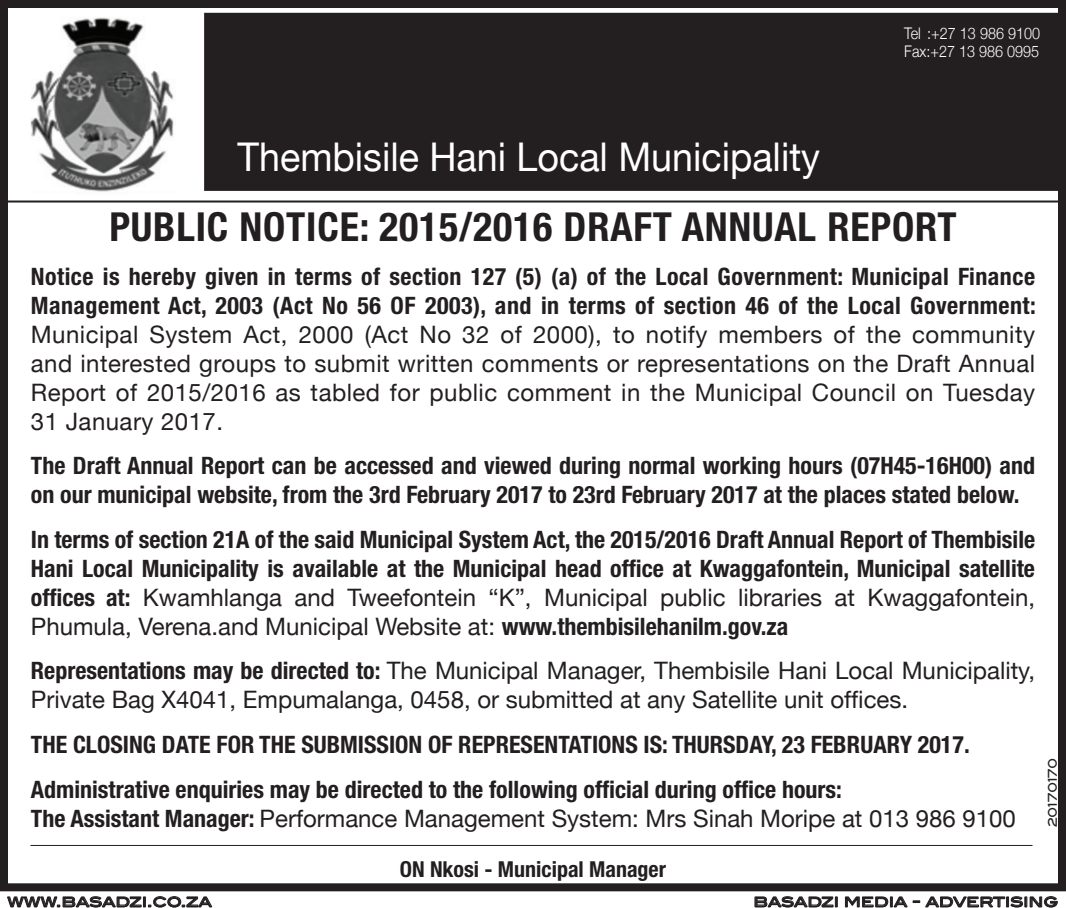
<style>
.page{position:relative;width:1066px;height:908px;background:#fff}
.page>*{position:absolute;margin:0;border:0;box-sizing:border-box;transform-origin:0 0}
.t1{font:700 condensed 40px "Helvetica Neue";letter-spacing:.02em;color:#231f20}
.t2{font:39.6px "Helvetica Neue";color:#fff;scale:.95 1}
.t3{font:700 condensed 24px/28.8px "Helvetica Neue";color:#231f20}
.t4{font:24px/28.8px "Helvetica Neue";color:#231f20;text-align:justify}
.t5{font:700 condensed 24px/28.8px "Helvetica Neue";letter-spacing:.02em;color:#231f20}
.t6{font:700 condensed 22px "Helvetica Neue";color:#231f20}
.t7{font:16px "Blair Md ITCTT Medium";letter-spacing:-.005em;color:#231f20}
.t8{font:300 16px/18px "Helvetica Neue";color:#fff;scale:.9 1}
.t9{font:12px "Blair Md ITCTT Medium";letter-spacing:-.02em;color:#231f20}
.s1{font-weight:400;font-stretch:normal}
.s2{font-weight:700;font-stretch:condensed}
</style>
<div class="page">
<div style="left:0;top:0;width:1066px;height:890px;border:8px solid #231f20"></div>
<svg style="left:755px;top:896px;width:82px;height:10px"></svg>
<svg style="left:845px;top:896px;width:213px;height:11px"></svg>
<svg style="left:7px;top:896px;width:205px;height:11px"></svg>
<hr style="left:30px;top:844px;width:1002px;height:1px;background:#231f20">
<hr style="left:7px;top:200px;width:1051px;height:2px;background:#231f20">
<img style="left:30px;top:17px;width:144px;height:175px">
<div style="left:206px;top:14px;width:858px;height:175px;background:#231f20"></div>
<div style="left:204px;top:13px;width:862px;height:178px;border:3px solid #231f20"></div>
<h2 class="t2" style="left:238px;top:133px;width:615px">Thembisile Hani Local Municipality</h2>
<p class="t8" style="left:904px;top:23px;width:152px">Tel :+27 13 986 9100<br>Fax:+27 13 986 0995</p>
<h1 class="t1" style="left:109px;top:193px;width:849px">PUBLIC NOTICE: 2015/2016 DRAFT ANNUAL REPORT</h1>
<p class="t5" style="left:31px;top:261px;width:1006px">Notice is hereby given in terms of section 127 (5) (a) of the Local Government: Municipal Finance<br>Management Act, 2003 (Act No 56 OF 2003), and in terms of section 46 of the Local Government:</p>
<p class="t4" style="left:31px;top:320px;width:1006px">Municipal System Act, 2000 (Act No 32 of 2000), to notify members of the community and interested groups to submit written comments or representations on the Draft Annual Report of 2015/2016 as tabled for public comment in the Municipal Council on Tuesday 31 January 2017.</p>
<p class="t3" style="left:31px;top:449px;width:1006px">The Draft Annual Report can be accessed and viewed during normal working hours (07H45-16H00) and on our municipal website, from the 3rd February 2017 to 23rd February 2017 at the places stated below.</p>
<p class="t3" style="left:31px;top:523px;width:1006px;text-align:justify">In terms of section 21A of the said Municipal System Act, the 2015/2016 Draft Annual Report of Thembisile Hani Local Municipality is available at the Municipal head office at Kwaggafontein, Municipal satellite offices at: <span class="s1">Kwamhlanga and Tweefontein “K”, Municipal public libraries at Kwaggafontein, Phumula, Verena.and Municipal Website at:</span> www.thembisilehanilm.gov.za</p>
<p class="t4" style="left:31px;top:656px;width:1006px"><span class="s2">Representations may be directed to:</span> The Municipal Manager, Thembisile Hani Local Municipality,<br>Private Bag X4041, Empumalanga, 0458, or submitted at any Satellite unit offices.</p>
<p class="t3" style="left:31px;top:720px;width:940px;line-height:44.8px">THE CLOSING DATE FOR THE SUBMISSION OF REPRESENTATIONS IS: THURSDAY, 23 FEBRUARY 2017.<br>Administrative enquiries may be directed to the following official during office hours:</p>
<p class="t4" style="left:31px;top:803px;width:986px"><span class="s2">The Assistant Manager:</span> Performance Management System: Mrs Sinah Moripe at 013 986 9100</p>
<p class="t6" style="left:400px;top:850px;width:268px">ON Nkosi - Municipal Manager</p>
<p class="t7" style="left:753px;top:890px;width:307px">BASADZI MEDIA - ADVERTISING</p>
<p class="t9" style="left:1045px;top:826px;width:71px;rotate:-90deg">20170170</p>
<p class="t7" style="left:7px;top:890px;width:206px">WWW.BASADZI.CO.ZA</p>
</div>
